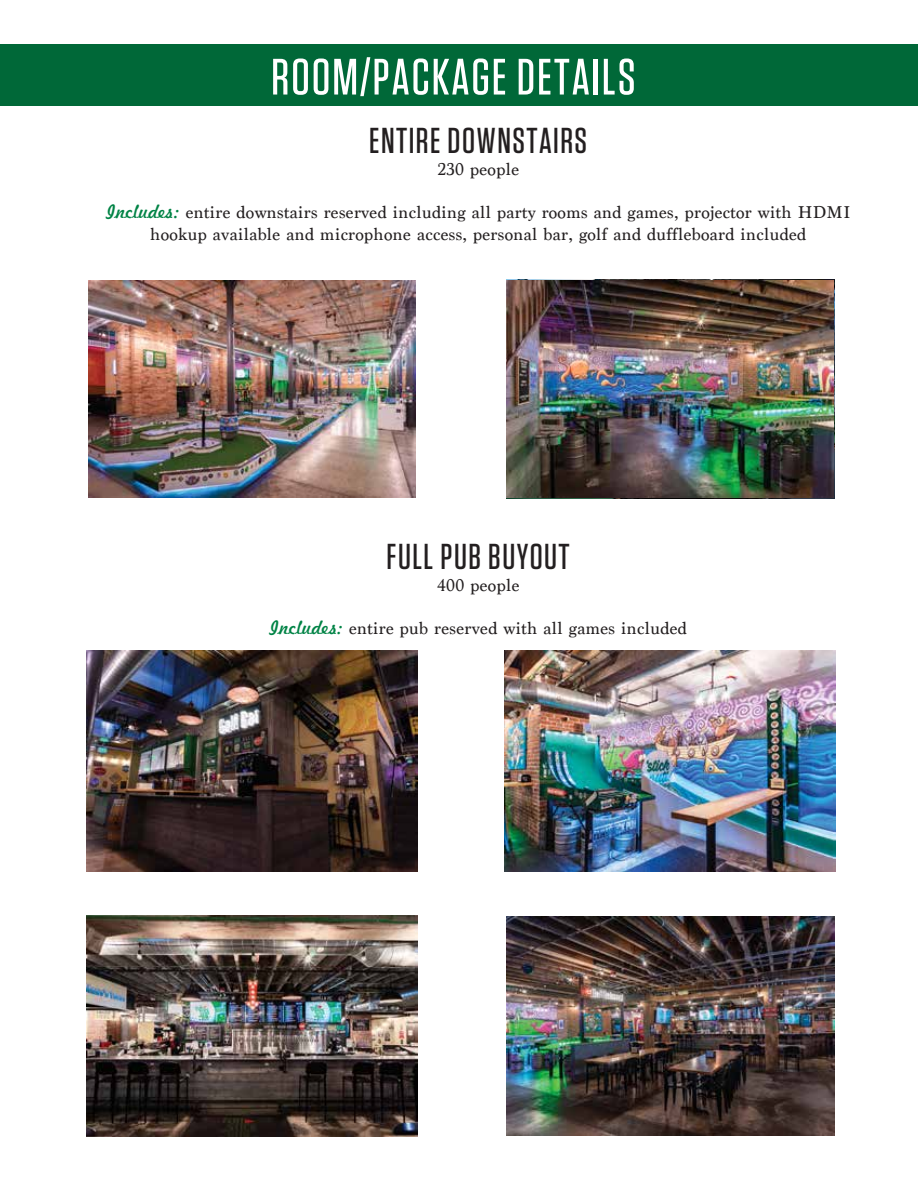
<style>
.page{position:relative;width:918px;height:1188px;background:#fff}
.page>*{position:absolute;margin:0;border:0;box-sizing:border-box;transform-origin:0 0}
.t1{font:500 51px "Tungsten";letter-spacing:.04em;color:#fff}
.t2{font:500 36px "Tungsten";letter-spacing:.04em;color:#231f20}
.t3{font:18px/21.6px "Marion";letter-spacing:.02em;color:#231f20;text-align:center}
.s1{font-family:"Freehand 521 TL Regular C";color:#008345}
</style>
<div class="page">
<div style="left:0;top:44px;width:918px;height:61px;background:#006838"></div>
<img style="left:86px;top:651px;width:331px;height:220px">
<img style="left:86px;top:916px;width:331px;height:220px">
<img style="left:507px;top:280px;width:326px;height:218px">
<img style="left:505px;top:651px;width:330px;height:220px">
<img style="left:506px;top:917px;width:328px;height:218px">
<img style="left:88px;top:280px;width:327px;height:218px">
<h1 class="t1" style="left:271px;top:50px;width:366px">ROOM/PACKAGE DETAILS</h1>
<h2 class="t2" style="left:369px;top:122px;width:219px">ENTIRE DOWNSTAIRS</h2>
<p class="t3" style="left:437px;top:159px;width:83px">230 people</p>
<p class="t3" style="left:106px;top:202px;width:746px"><span class="s1">Includes:</span> entire downstairs reserved including all party rooms and games, projector with HDMI hookup available and microphone access, personal bar, golf and duffleboard included</p>
<h2 class="t2" style="left:387px;top:538px;width:185px">FULL PUB BUYOUT</h2>
<p class="t3" style="left:437px;top:575px;width:84px">400 people</p>
<p class="t3" style="left:269px;top:618px;width:419px"><span class="s1">Includes:</span> entire pub reserved with all games included</p>
</div>
